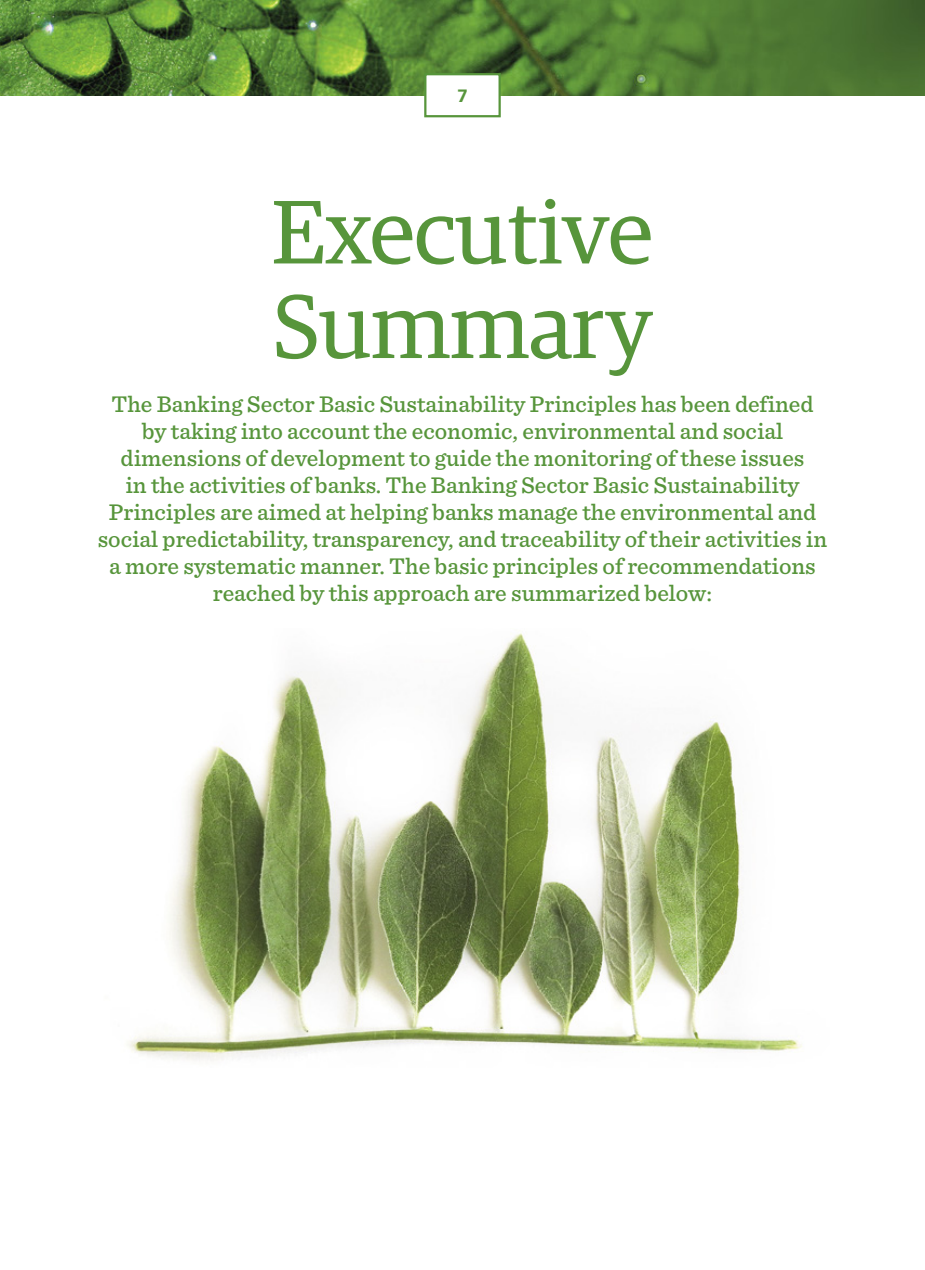
<style>
.page{position:relative;width:925px;height:1270px;background:#fff}
.page>*{position:absolute;margin:0;border:0;box-sizing:border-box;transform-origin:0 0}
.t1{font:90px/94.5px "Guardian Egyp";color:#57953b}
.t2{font:500 23.62px/27px "Sentinel";color:#57953b;text-align:center}
.t3{font:600 18px "Guardian Sans";color:#57953b}
</style>
<div class="page">
<img style="left:127px;top:633px;width:676px;height:428px">
<img style="left:0;top:0;width:925px;height:96px">
<svg style="left:423px;top:72px;width:79px;height:46px"></svg>
<p class="t3" style="left:458px;top:83px;width:11px">7</p>
<h1 class="t1" style="left:272px;top:179px;width:382px">Executive<br>Summary</h1>
<p class="t2" style="left:98px;top:389px;width:731px">The Banking Sector Basic Sustainability Principles has been defined by taking into account the economic, environmental and social dimensions of development to guide the monitoring of these issues<br>in the activities of banks. The Banking Sector Basic Sustainability Principles are aimed at helping banks manage the environmental and social predictability, transparency, and traceability of their activities in a more systematic manner. The basic principles of recommendations reached by this approach are summarized below:</p>
</div>
